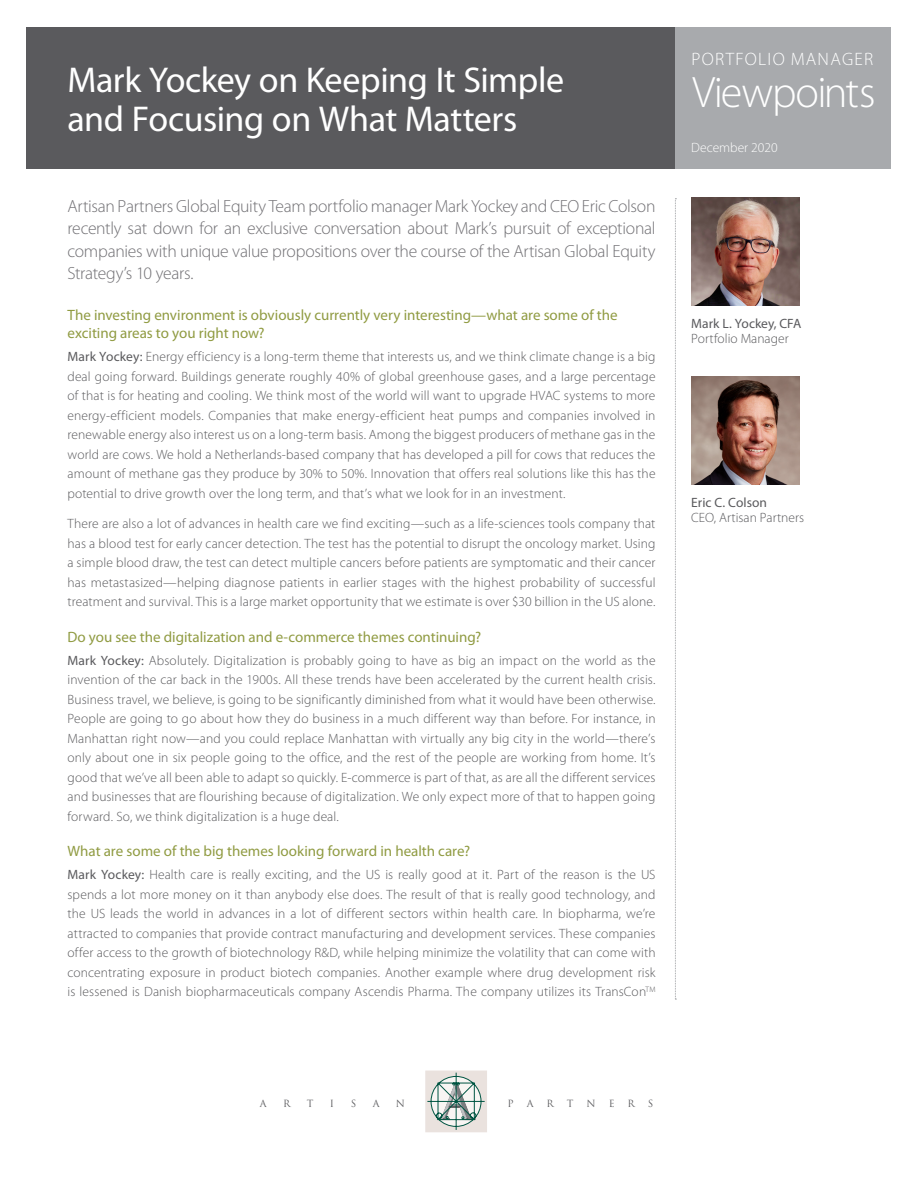
<style>
.page{position:relative;width:918px;height:1188px;background:#fff}
.page>*{position:absolute;margin:0;border:0;box-sizing:border-box;transform-origin:0 0}
.Table_Content_no_Lin{font:300 44.25px "Myriad Pro";letter-spacing:-.03em;color:#fff}
.Table_Content_no_Lin-2{font:36px/39px "Myriad Pro";letter-spacing:-.015em;color:#fff}
.t1{font:300 18px "Myriad Pro";letter-spacing:.07em;color:#fff}
.Body{font:300 17.7px/22.5px "Myriad Pro";letter-spacing:-.015em;color:#717074;text-align:justify}
.Fund_Subs{font:15px/18px "Myriad Pro";color:#909b42}
.Body-2{font:300 13.5px/19.5px "Myriad Pro";letter-spacing:.01em;color:#5a5a5d;text-align:justify}
.Body-3{font:13.5px/15px "Myriad Pro";color:#5a5a5d}
.t2{font:300 13.5px "Myriad Pro";color:#fff}
.t3{font:9.75px "Trajan Pro";color:#5a5a5d}
.s1{font-weight:400}
.s2{font-weight:300}
</style>
<div class="page">
<div style="left:27px;top:27px;width:648px;height:142px;background:#5a5a5d"></div>
<div style="left:675px;top:27px;width:216px;height:142px;background:#a8aaad"></div>
<svg style="left:425px;top:1071px;width:62px;height:61px"></svg>
<svg style="left:675px;top:198px;width:1px;height:802px"></svg>
<img style="left:691px;top:197px;width:108px;height:108px">
<img style="left:691px;top:377px;width:108px;height:108px">
<p class="Table_Content_no_Lin-2" style="left:67px;top:61px;width:498px">Mark Yockey on Keeping It Simple and Focusing on What Matters</p>
<p class="Body" style="left:68px;top:195px;width:590px">Artisan Partners Global Equity Team portfolio manager Mark Yockey and CEO Eric Colson recently sat down for an exclusive conversation about Mark’s pursuit of exceptional companies with unique value propositions over the course of the Artisan Global Equity Strategy’s 10 years.</p>
<p class="Fund_Subs" style="left:68px;top:307px;width:552px">The investing environment is obviously currently very interesting—what are some of the exciting areas to you right now?</p>
<p class="Body-2" style="left:68px;top:347px;width:590px"><span class="s1">Mark Yockey:</span> Energy efficiency is a long-term theme that interests us, and we think climate change is a big deal going forward. Buildings generate roughly 40% of global greenhouse gases, and a large percentage of that is for heating and cooling. We think most of the world will want to upgrade HVAC systems to more energy-efficient models. Companies that make energy-efficient heat pumps and companies involved in renewable energy also interest us on a long-term basis. Among the biggest producers of methane gas in the world are cows. We hold a Netherlands-based company that has developed a pill for cows that reduces the amount of methane gas they produce by 30% to 50%. Innovation that offers real solutions like this has the potential to drive growth over the long term, and that’s what we look for in an investment.</p>
<p class="Body-2" style="left:68px;top:514px;width:590px">There are also a lot of advances in health care we find exciting—such as a life-sciences tools company that has a blood test for early cancer detection. The test has the potential to disrupt the oncology market. Using a simple blood draw, the test can detect multiple cancers before patients are symptomatic and their cancer has metastasized—helping diagnose patients in earlier stages with the highest probability of successful treatment and survival. This is a large market opportunity that we estimate is over $30 billion in the US alone.</p>
<p class="Fund_Subs" style="left:68px;top:628px;width:415px">Do you see the digitalization and e-commerce themes continuing?</p>
<p class="Body-2" style="left:68px;top:651px;width:590px"><span class="s1">Mark Yockey:</span> Absolutely. Digitalization is probably going to have as big an impact on the world as the invention of the car back in the 1900s. All these trends have been accelerated by the current health crisis.<br>Business travel, we believe, is going to be significantly diminished from what it would have been otherwise.<br>People are going to go about how they do business in a much different way than before. For instance, in Manhattan right now—and you could replace Manhattan with virtually any big city in the world—there’s only about one in six people going to the office, and the rest of the people are working from home. It’s good that we’ve all been able to adapt so quickly. E-commerce is part of that, as are all the different services and businesses that are flourishing because of digitalization. We only expect more of that to happen going forward. So, we think digitalization is a huge deal.</p>
<p class="Fund_Subs" style="left:68px;top:843px;width:404px">What are some of the big themes looking forward in health care?</p>
<p class="Body-2" style="left:68px;top:865px;width:590px"><span class="s1">Mark Yockey:</span> Health care is really exciting, and the US is really good at it. Part of the reason is the US spends a lot more money on it than anybody else does. The result of that is really good technology, and the US leads the world in advances in a lot of different sectors within health care. In biopharma, we’re attracted to companies that provide contract manufacturing and development services. These companies offer access to the growth of biotechnology R&amp;D, while helping minimize the volatility that can come with concentrating exposure in product biotech companies. Another example where drug development risk is lessened is Danish biopharmaceuticals company Ascendis Pharma. The company utilizes its TransCon<sup>TM</sup></p>
<p class="t1" style="left:691px;top:49px;width:183px">PORTFOLIO MANAGER</p>
<p class="Table_Content_no_Lin" style="left:692px;top:68px;width:185px">Viewpoints</p>
<p class="t2" style="left:691px;top:140px;width:88px">December 2020</p>
<p class="Body-3" style="left:691px;top:316px;width:112px">Mark L. Yockey, CFA<br><span class="s2">Portfolio Manager</span></p>
<p class="Body-2" style="left:691px;top:496px;width:114px;line-height:15px"><span class="s1">Eric C. Colson<br></span>CEO, Artisan Partners</p>
<p class="t3" style="left:260px;top:1097px;width:8px">A</p>
<p class="t3" style="left:283px;top:1097px;width:9px">R</p>
<p class="t3" style="left:307px;top:1097px;width:8px">T</p>
<p class="t3" style="left:330px;top:1097px;width:6px">I</p>
<p class="t3" style="left:351px;top:1097px;width:7px">S</p>
<p class="t3" style="left:373px;top:1097px;width:8px">A</p>
<p class="t3" style="left:396px;top:1097px;width:11px">N</p>
<p class="t3" style="left:507px;top:1097px;width:8px">P</p>
<p class="t3" style="left:527px;top:1097px;width:8px">A</p>
<p class="t3" style="left:546px;top:1097px;width:9px">R</p>
<p class="t3" style="left:567px;top:1097px;width:8px">T</p>
<p class="t3" style="left:587px;top:1097px;width:11px">N</p>
<p class="t3" style="left:609px;top:1097px;width:7px">E</p>
<p class="t3" style="left:628px;top:1097px;width:9px">R</p>
<p class="t3" style="left:648px;top:1097px;width:7px">S</p>
</div>
